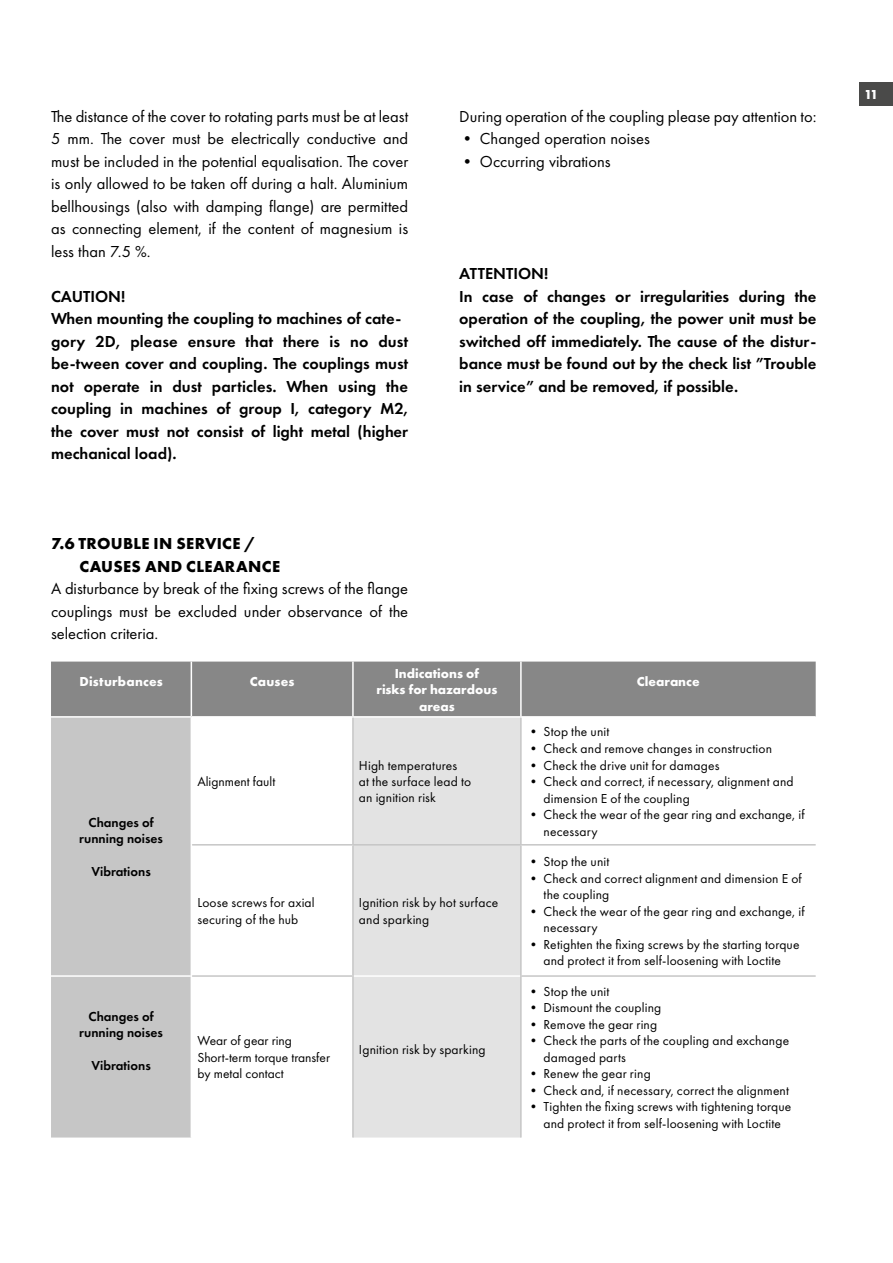
<style>
.page{position:relative;width:893px;height:1263px;background:#fff}
.page>*{position:absolute;margin:0;border:0;box-sizing:border-box;transform-origin:0 0}
.t1{font:16.5px/22.5px "Futura PT";color:#000;text-align:justify}
.t2{font:600 16.5px/22.5px "Futura PT";color:#000}
.t3{font:700 16.5px/22.5px "Futura PT";letter-spacing:.02em;color:#000}
.t4{font:13.5px/16.5px "Futura PT";letter-spacing:.01em;color:#000}
.t5{font:600 13.5px/16.5px "Futura PT";color:#000;text-align:center}
.t6{font:700 13.5px/16.5px "Futura PT";color:#fff;text-align:center}
.t7{font:700 13.5px "Futura PT";letter-spacing:.02em;color:#fff}
</style>
<div class="page">
<div style="left:859px;top:82px;width:34px;height:24px;background:#4a4a49"></div>
<div style="left:51px;top:662px;width:765px;height:54px;background:#878787"></div>
<div style="left:51px;top:718px;width:140px;height:419px;background:#c6c6c6"></div>
<div style="left:354px;top:718px;width:166px;height:419px;background:#e3e3e3"></div>
<div style="left:353px;top:845px;width:168px;height:131px;background:#e3e3e3"></div>
<hr style="left:191px;top:662px;width:1px;height:54px;background:#fff">
<hr style="left:352px;top:662px;width:2px;height:54px;background:#fff">
<hr style="left:520px;top:662px;width:2px;height:54px;background:#fff">
<hr style="left:51px;top:975px;width:141px;height:2px;background:#fff">
<hr style="left:354px;top:975px;width:166px;height:2px;background:#fff">
<hr style="left:352px;top:718px;width:2px;height:126px;background:#c6c6c6">
<hr style="left:520px;top:718px;width:2px;height:126px;background:#c6c6c6">
<hr style="left:192px;top:844px;width:161px;height:1px;background:#c6c6c6">
<hr style="left:353px;top:844px;width:168px;height:1px;background:#c6c6c6">
<hr style="left:352px;top:845px;width:2px;height:130px;background:#c6c6c6">
<hr style="left:521px;top:844px;width:295px;height:1px;background:#c6c6c6">
<hr style="left:520px;top:845px;width:2px;height:130px;background:#c6c6c6">
<hr style="left:520px;top:975px;width:296px;height:2px;background:#c6c6c6">
<hr style="left:352px;top:977px;width:2px;height:160px;background:#c6c6c6">
<hr style="left:520px;top:977px;width:2px;height:160px;background:#c6c6c6">
<hr style="left:192px;top:975px;width:162px;height:2px;background:#c6c6c6">
<p class="t1" style="left:51px;top:105px;width:359px">The distance of the cover to rotating parts must be at least 5 mm. The cover must be electrically conductive and must be included in the potential equalisation. The cover is only allowed to be taken off during a halt. Aluminium bellhousings (also with damping flange) are permitted as connecting element, if the content of magnesium is less than 7.5 %.</p>
<p class="t2" style="left:51px;top:285px;width:359px">CAUTION!<br>When mounting the coupling to machines of cate&shy;gory 2D, please ensure that there is no dust be-tween cover and coupling. The couplings must not operate in dust particles. When using the coupling in machines of group I, category M2, the cover must not consist of light metal (higher mechanical load).</p>
<p class="t1" style="left:459px;top:105px;width:359px">During operation of the coupling please pay attention to:</p>
<p class="t1" style="left:459px;top:127px;width:192px">• Changed operation noises</p>
<p class="t1" style="left:459px;top:150px;width:153px">• Occurring vibrations</p>
<p class="t2" style="left:459px;top:262px;width:359px">ATTENTION!<br>In case of changes or irregularities during the operation of the coupling, the power unit must be switched off immediately. The cause of the distur&shy;bance must be found out by the check list ”Trouble in service” and be removed, if possible.</p>
<p class="t3" style="left:80px;top:532px;width:202px;text-indent:-28px">7.6 TROUBLE IN SERVICE /<br>CAUSES AND CLEARANCE</p>
<p class="t1" style="left:51px;top:577px;width:359px">A disturbance by break of the fixing screws of the flange couplings must be excluded under observance of the selection criteria.</p>
<p class="t7" style="left:79px;top:673px;width:85px">Disturbances</p>
<p class="t6" style="left:250px;top:673px;width:46px">Causes</p>
<p class="t6" style="left:376px;top:665px;width:122px">Indications of<br>risks for hazardous areas</p>
<p class="t6" style="left:637px;top:673px;width:64px">Clearance</p>
<p class="t5" style="left:79px;top:814px;width:85px">Changes of running noises</p>
<p class="t5" style="left:92px;top:863px;width:61px">Vibrations</p>
<p class="t5" style="left:79px;top:1008px;width:85px">Changes of running noises</p>
<p class="t5" style="left:92px;top:1057px;width:61px">Vibrations</p>
<p class="t4" style="left:197px;top:773px;width:79px">Alignment fault</p>
<p class="t4" style="left:359px;top:757px;width:114px">High temperatures<br>at the surface lead to an ignition risk</p>
<p class="t4" style="left:197px;top:894px;width:119px">Loose screws for axial securing of the hub</p>
<p class="t4" style="left:359px;top:894px;width:141px">Ignition risk by hot surface and sparking</p>
<p class="t4" style="left:197px;top:1032px;width:134px">Wear of gear ring<br>Short-term torque transfer by metal contact</p>
<p class="t4" style="left:359px;top:1041px;width:128px">Ignition risk by sparking</p>
<p class="t4" style="left:527px;top:724px;width:84px">• Stop the unit</p>
<p class="t4" style="left:527px;top:740px;width:247px">• Check and remove changes in construction</p>
<p class="t4" style="left:527px;top:757px;width:194px">• Check the drive unit for damages</p>
<p class="t4" style="left:544px;top:773px;width:252px;text-indent:-17px">• Check and correct, if necessary, alignment and dimension E of the coupling</p>
<p class="t4" style="left:544px;top:806px;width:263px;text-indent:-17px">• Check the wear of the gear ring and exchange, if necessary</p>
<p class="t4" style="left:527px;top:853px;width:84px">• Stop the unit</p>
<p class="t4" style="left:544px;top:870px;width:260px;text-indent:-17px">• Check and correct alignment and dimension E of the coupling</p>
<p class="t4" style="left:544px;top:903px;width:263px;text-indent:-17px">• Check the wear of the gear ring and exchange, if necessary</p>
<p class="t4" style="left:527px;top:936px;width:274px;text-align:center">• Retighten the fixing screws by the starting torque and protect it from self-loosening with Loctite</p>
<p class="t4" style="left:527px;top:983px;width:84px">• Stop the unit</p>
<p class="t4" style="left:527px;top:1000px;width:136px">• Dismount the coupling</p>
<p class="t4" style="left:527px;top:1016px;width:132px">• Remove the gear ring</p>
<p class="t4" style="left:544px;top:1033px;width:247px;text-indent:-17px">• Check the parts of the coupling and exchange damaged parts</p>
<p class="t4" style="left:527px;top:1066px;width:125px">• Renew the gear ring</p>
<p class="t4" style="left:527px;top:1082px;width:264px">• Check and, if necessary, correct the alignment</p>
<p class="t4" style="left:527px;top:1099px;width:266px;text-align:center">• Tighten the fixing screws with tightening torque and protect it from self-loosening with Loctite</p>
<p class="t6" style="left:864px;top:86px;width:16px">11</p>
</div>
